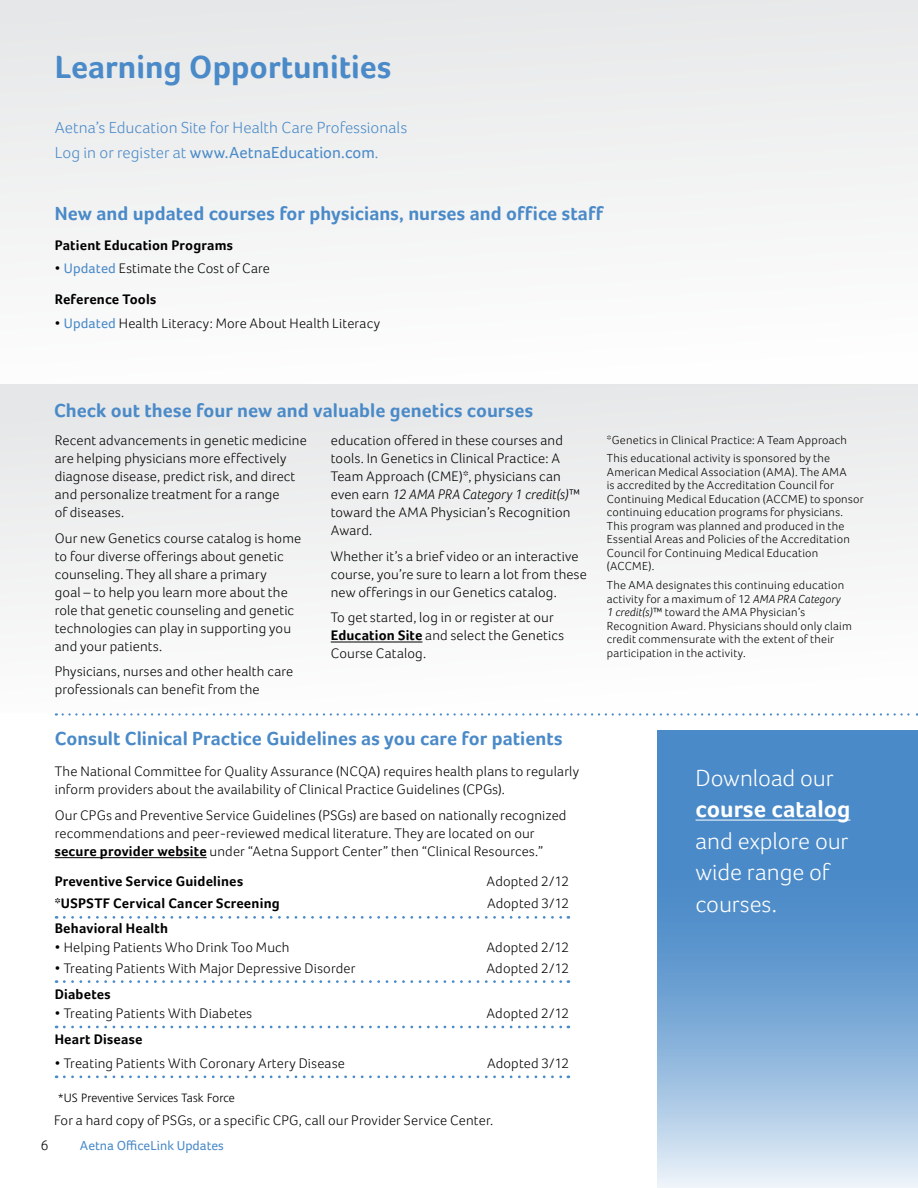
<style>
.page{position:relative;width:918px;height:1188px;background:#fff}
.page>*{position:absolute;margin:0;border:0;box-sizing:border-box;transform-origin:0 0}
.t1{font:700 33px "Foco";color:#4a8ac8}
.t2{font:300 24px/31.5px "Foco";letter-spacing:-.005em;color:#fff}
.t3{font:700 24px "Foco";color:#fff}
.t4{font:700 19.5px "Foco";color:#4a8ac8}
.t5{font:300 16.5px/24.8px "Foco";letter-spacing:.005em;color:#4a8ac8}
.t6{font:300 14.25px/18px "Foco";letter-spacing:.01em;color:#000}
.t7{font:700 14.25px "Foco";letter-spacing:.015em;color:#000}
.t8{font:13.5px "Foco";color:#4a8ac8}
.t9{font:300 12px/13.5px "Foco";letter-spacing:.02em;color:#000}
.t10{font:300 12px "Frutiger";letter-spacing:.005em;color:#000}
.s1{font-weight:400}
.s2{font-weight:400;color:#4a8ac8}
.s3{font-weight:700}
.s4{font-style:italic}
</style>
<div class="page">
<div style="left:0;top:384px;width:918px;height:329px;background:#f2f2f3"></div>
<div style="left:0;top:0;width:918px;height:386px;background:#f2f3f3"></div>
<svg style="left:658px;top:731px;width:260px;height:457px;background:#76a6d5"></svg>
<hr style="left:331px;top:642px;width:91px;height:1px;background:#000">
<hr style="left:55px;top:857px;width:152px;height:1px;background:#000">
<hr style="left:696px;top:820px;width:154px;height:1px;background:#fff">
<svg style="left:63px;top:713px;width:855px;height:3px"></svg>
<svg style="left:64px;top:916px;width:505px;height:3px"></svg>
<svg style="left:64px;top:980px;width:505px;height:3px"></svg>
<svg style="left:64px;top:1026px;width:505px;height:2px"></svg>
<svg style="left:64px;top:1075px;width:505px;height:3px"></svg>
<h1 class="t1" style="left:55px;top:47px;width:338px">Learning Opportunities</h1>
<p class="t5" style="left:55px;top:115px;width:354px">Aetna’s Education Site for Health Care Professionals<br>Log in or register at <span class="s1">www.AetnaEducation.com</span>.</p>
<h3 class="t4" style="left:55px;top:202px;width:550px">New and updated courses for physicians, nurses and office staff</h3>
<p class="t7" style="left:55px;top:237px;width:180px">Patient Education Programs</p>
<p class="t6" style="left:55px;top:253px;width:217px;line-height:30.9px">• <span class="s2">Updated</span> Estimate the Cost of Care<br><span class="s3">Reference Tools</span></p>
<p class="t6" style="left:55px;top:314px;width:327px">• <span class="s2">Updated</span> Health Literacy: More About Health Literacy</p>
<h3 class="t4" style="left:54px;top:399px;width:481px">Check out these four new and valuable genetics courses</h3>
<p class="t6" style="left:55px;top:431px;width:254px">Recent advancements in genetic medicine are helping physicians more effectively diagnose disease, predict risk, and direct and personalize treatment for a range<br>of diseases.</p>
<p class="t6" style="left:55px;top:529px;width:248px">Our new Genetics course catalog is home to four diverse offerings about genetic counseling. They all share a primary<br>goal – to help you learn more about the role that genetic counseling and genetic technologies can play in supporting you and your patients.</p>
<p class="t6" style="left:55px;top:662px;width:240px">Physicians, nurses and other health care professionals can benefit from the</p>
<p class="t6" style="left:331px;top:431px;width:251px">education offered in these courses and tools. In Genetics in Clinical Practice: A Team Approach (CME)*, physicians can even earn <span class="s4">12 AMA PRA Category 1 credit(s)</span>™ toward the AMA Physician’s Recognition Award.</p>
<p class="t6" style="left:331px;top:547px;width:258px">Whether it’s a brief video or an interactive course, you’re sure to learn a lot from these new offerings in our Genetics catalog.</p>
<p class="t6" style="left:331px;top:608px;width:235px">To get started, log in or register at our<br><span class="s3">Education Site</span> and select the Genetics<br>Course Catalog.</p>
<h3 class="t4" style="left:55px;top:727px;width:509px">Consult Clinical Practice Guidelines as you care for patients</h3>
<p class="t6" style="left:55px;top:762px;width:526px">The National Committee for Quality Assurance (NCQA) requires health plans to regularly inform providers about the availability of Clinical Practice Guidelines (CPGs).</p>
<p class="t6" style="left:55px;top:806px;width:513px">Our CPGs and Preventive Service Guidelines (PSGs) are based on nationally recognized recommendations and peer-reviewed medical literature. They are located on our <span class="s3">secure provider website</span> under “Aetna Support Center” then “Clinical Resources.”</p>
<p class="t7" style="left:55px;top:873px;width:190px">Preventive Service Guidelines</p>
<p class="t6" style="left:487px;top:872px;width:84px">Adopted 2/12</p>
<p class="t7" style="left:55px;top:895px;width:226px">*USPSTF Cervical Cancer Screening</p>
<p class="t6" style="left:487px;top:894px;width:84px">Adopted 3/12</p>
<p class="t7" style="left:55px;top:919px;width:115px">Behavioral Health</p>
<p class="t6" style="left:55px;top:938px;width:236px">• Helping Patients Who Drink Too Much</p>
<p class="t6" style="left:487px;top:938px;width:84px">Adopted 2/12</p>
<p class="t6" style="left:55px;top:959px;width:302px">• Treating Patients With Major Depressive Disorder</p>
<p class="t6" style="left:487px;top:959px;width:84px">Adopted 2/12</p>
<p class="t7" style="left:55px;top:986px;width:57px">Diabetes</p>
<p class="t6" style="left:55px;top:1004px;width:199px">• Treating Patients With Diabetes</p>
<p class="t6" style="left:487px;top:1004px;width:84px">Adopted 2/12</p>
<p class="t7" style="left:55px;top:1031px;width:89px">Heart Disease</p>
<p class="t6" style="left:55px;top:1054px;width:292px">• Treating Patients With Coronary Artery Disease</p>
<p class="t6" style="left:487px;top:1054px;width:84px">Adopted 3/12</p>
<p class="t10" style="left:57px;top:1091px;width:179px">*US Preventive Services Task Force</p>
<p class="t6" style="left:54px;top:1111px;width:441px">For a hard copy of PSGs, or a specific CPG, call our Provider Service Center.</p>
<p class="t6" style="left:41px;top:1136px;width:9px">6</p>
<p class="t8" style="left:80px;top:1137px;width:145px">Aetna OfficeLink Updates</p>
<p class="t9" style="left:607px;top:430px;width:242px;line-height:18.9px">*Genetics in Clinical Practice: A Team Approach<br>This educational activity is sponsored by the</p>
<p class="t9" style="left:607px;top:465px;width:258px">American Medical Association (AMA). The AMA<br>is accredited by the Accreditation Council for Continuing Medical Education (ACCME) to sponsor continuing education programs for physicians.<br>This program was planned and produced in the Essential Areas and Policies of the Accreditation Council for Continuing Medical Education (ACCME).</p>
<p class="t9" style="left:607px;top:578px;width:247px">The AMA designates this continuing education activity for a maximum of 12 <span class="s4">AMA PRA Category<br>1 credit(s)</span>™ toward the AMA Physician’s Recognition Award. Physicians should only claim credit commensurate with the extent of their participation in the activity.</p>
<h2 class="t2" style="left:696px;top:762px;width:140px">Download our</h2>
<h2 class="t3" style="left:696px;top:795px;width:156px">course catalog</h2>
<h2 class="t2" style="left:696px;top:825px;width:154px">and explore our wide range of courses.</h2>
</div>
